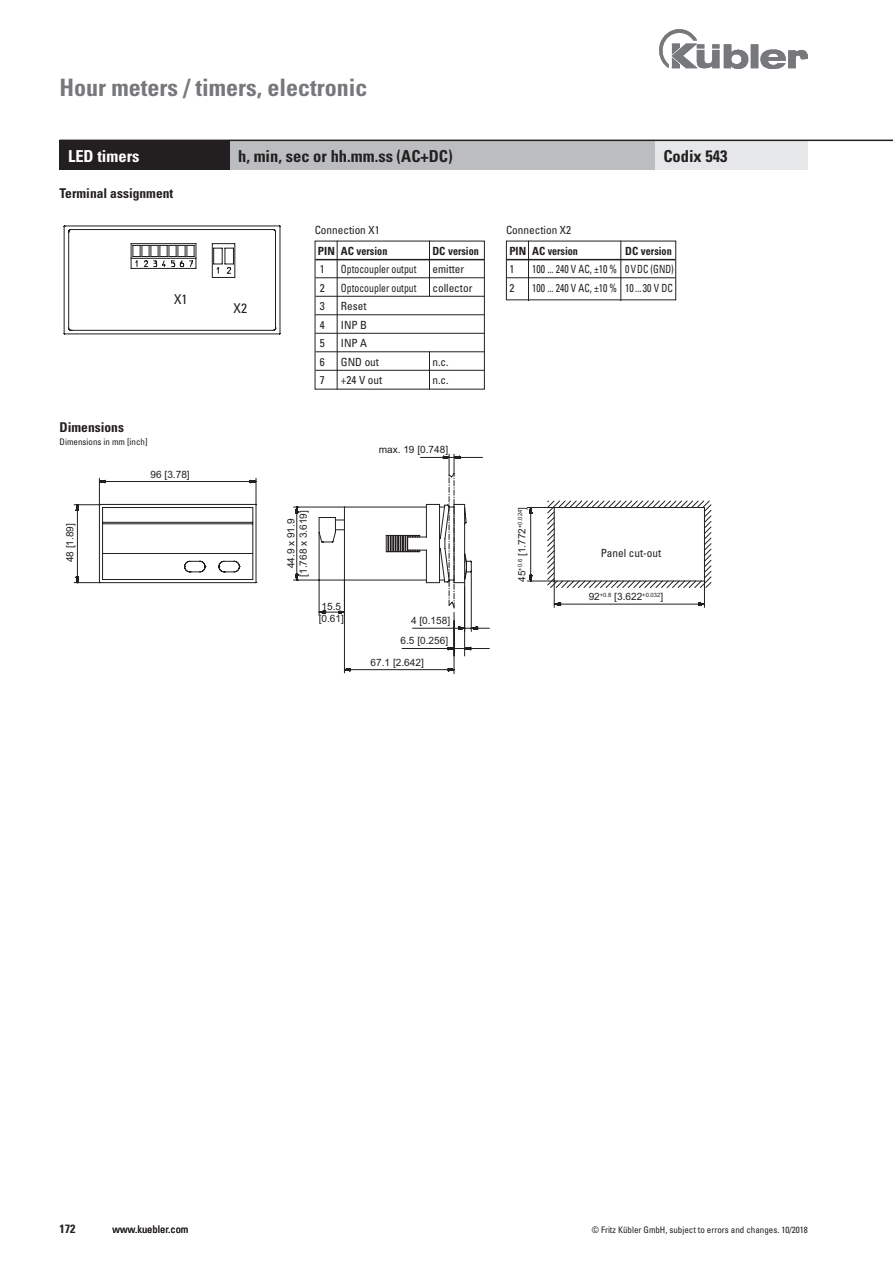
<style>
.page{position:relative;width:893px;height:1263px;background:#fff}
.page>*{position:absolute;margin:0;border:0;box-sizing:border-box;transform-origin:0 0}
.t1{font:700 condensed 24px "Univers";color:#76787b}
.Head_weiß{font:700 condensed 16.5px "Univers";color:#231f20}
.Head_weiß-2{font:700 condensed 16.5px "Univers";color:#fff}
.Bestellschlüssel{font:700 condensed 13.5px "Univers";color:#231f20}
.Bestell-Zubehör_NEU{font:condensed 13.5px "Univers";color:#231f20}
.t2{font:700 condensed 12px "Univers";color:#231f20}
._9_Text_fett{font:condensed 11.25px "Univers";color:#231f20}
._9_Text_fett-2{font:condensed 11.25px "Univers";color:#231f20;scale:.86 1}
._9_Text_fett-3{font:700 condensed 11.25px "Univers";color:#231f20}
._9_Text_fett-4{font:condensed 11.25px "Univers";color:#231f20;scale:.87 1}
.Bestell-Zubehör_NEU-2{font:condensed 11.25px "Univers";color:#231f20}
.Bestellschlüssel-2{font:condensed 11.25px "Univers";color:#231f20}
.t3{font:condensed 10.5px "Univers";color:#231f20}
.t4{font:10.05px/12.1px "Arial";color:#231f20}
.Fußnote{font:condensed 9px "Univers";color:#231f20}
.t5{font:5.85px "Arial";color:#231f20}
.s1{font-size:10.05px}
</style>
<div class="page">
<img style="left:659px;top:30px;width:149px;height:38px">
<svg style="left:74px;top:478px;width:184px;height:106px"></svg>
<svg style="left:420px;top:454px;width:63px;height:46px"></svg>
<svg style="left:293px;top:500px;width:418px;height:174px"></svg>
<hr style="left:235px;top:244px;width:1px;height:33px;background:#231f20">
<hr style="left:65px;top:226px;width:215px;height:1px;background:#231f20">
<hr style="left:65px;top:334px;width:215px;height:1px;background:#231f20">
<hr style="left:71px;top:229px;width:202px;height:1px;background:#231f20">
<hr style="left:71px;top:330px;width:202px;height:1px;background:#231f20">
<hr style="left:64px;top:226px;width:1px;height:107px;background:#231f20">
<hr style="left:68px;top:232px;width:1px;height:96px;background:#231f20">
<hr style="left:280px;top:226px;width:1px;height:107px;background:#231f20">
<hr style="left:275px;top:232px;width:1px;height:96px;background:#231f20">
<svg style="left:64px;top:226px;width:8px;height:7px"></svg>
<svg style="left:64px;top:328px;width:8px;height:7px"></svg>
<svg style="left:273px;top:328px;width:8px;height:7px"></svg>
<svg style="left:273px;top:226px;width:8px;height:6px"></svg>
<svg style="left:131px;top:243px;width:104px;height:35px"></svg>
<hr style="left:507px;top:259px;width:168px;height:1px;background:#231f20">
<hr style="left:507px;top:277px;width:168px;height:1px;background:#231f20">
<hr style="left:315px;top:259px;width:169px;height:1px;background:#231f20">
<hr style="left:315px;top:277px;width:169px;height:1px;background:#231f20">
<hr style="left:315px;top:296px;width:169px;height:1px;background:#231f20">
<hr style="left:315px;top:314px;width:169px;height:1px;background:#231f20">
<hr style="left:315px;top:333px;width:169px;height:1px;background:#231f20">
<hr style="left:315px;top:351px;width:169px;height:1px;background:#231f20">
<hr style="left:315px;top:370px;width:169px;height:1px;background:#231f20">
<hr style="left:528px;top:241px;width:1px;height:60px;background:#231f20">
<hr style="left:337px;top:241px;width:1px;height:148px;background:#231f20">
<hr style="left:620px;top:241px;width:1px;height:60px;background:#231f20">
<hr style="left:429px;top:241px;width:1px;height:55px;background:#231f20">
<hr style="left:429px;top:351px;width:1px;height:38px;background:#231f20">
<div style="left:655px;top:140px;width:153px;height:30px;background:#e6e7e9"></div>
<div style="left:230px;top:140px;width:425px;height:30px;background:#bcbdc0"></div>
<div style="left:60px;top:140px;width:170px;height:30px;background:#231f20"></div>
<hr style="left:60px;top:140px;width:833px;height:1px;background:#231f20">
<p class="t1" style="left:60px;top:72px;width:309px">Hour meters / timers, electronic</p>
<p class="Head_weiß-2" style="left:68px;top:146px;width:73px">LED timers</p>
<p class="Head_weiß" style="left:238px;top:146px;width:216px">h, min, sec or hh.mm.ss (AC+DC)</p>
<p class="Head_weiß" style="left:663px;top:146px;width:66px">Codix 543</p>
<p class="Bestellschlüssel" style="left:60px;top:185px;width:115px">Terminal assignment</p>
<p class="Bestell-Zubehör_NEU" style="left:174px;top:290px;width:15px">X1</p>
<p class="Bestellschlüssel" style="left:60px;top:419px;width:66px">Dimensions</p>
<p class="Fußnote" style="left:60px;top:436px;width:89px">Dimensions in mm [inch]</p>
<p class="t4" style="left:64px;top:562px;width:41px;rotate:-90deg">48 [1.89]</p>
<p class="t4" style="left:151px;top:468px;width:41px">96 [3.78]</p>
<p class="Bestell-Zubehör_NEU" style="left:234px;top:299px;width:15px">X2</p>
<p class="Bestell-Zubehör_NEU-2" style="left:315px;top:223px;width:67px">Connection X1</p>
<p class="Bestell-Zubehör_NEU-2" style="left:506px;top:223px;width:67px">Connection X2</p>
<p class="_9_Text_fett-3" style="left:509px;top:244px;width:70px">PIN AC version</p>
<p class="_9_Text_fett-3" style="left:625px;top:244px;width:48px">DC version</p>
<p class="_9_Text_fett" style="left:509px;top:262px;width:6px">1</p>
<p class="_9_Text_fett-2" style="left:532px;top:262px;width:166px">100 ... 240 V AC, ±10 % 0VDC (GND)</p>
<p class="_9_Text_fett" style="left:509px;top:280px;width:6px">2</p>
<p class="_9_Text_fett-2" style="left:532px;top:280px;width:165px">100 ... 240 V AC, ±10 % 10 ... 30 V DC</p>
<p class="_9_Text_fett-3" style="left:318px;top:244px;width:71px">PIN AC version</p>
<p class="_9_Text_fett-3" style="left:432px;top:244px;width:48px">DC version</p>
<p class="_9_Text_fett" style="left:320px;top:262px;width:6px">1</p>
<p class="_9_Text_fett-4" style="left:341px;top:262px;width:88px">Optocoupler output</p>
<p class="_9_Text_fett" style="left:432px;top:262px;width:33px">emitter</p>
<p class="_9_Text_fett" style="left:320px;top:280px;width:6px">2</p>
<p class="_9_Text_fett-4" style="left:341px;top:280px;width:88px">Optocoupler output</p>
<p class="_9_Text_fett" style="left:432px;top:280px;width:41px">collector</p>
<p class="_9_Text_fett" style="left:320px;top:299px;width:6px">3</p>
<p class="_9_Text_fett" style="left:341px;top:299px;width:27px">Reset</p>
<p class="_9_Text_fett" style="left:320px;top:317px;width:6px">4</p>
<p class="_9_Text_fett" style="left:341px;top:317px;width:28px">INP B</p>
<p class="_9_Text_fett" style="left:320px;top:336px;width:6px">5</p>
<p class="_9_Text_fett" style="left:341px;top:336px;width:28px">INP A</p>
<p class="_9_Text_fett" style="left:320px;top:354px;width:6px">6</p>
<p class="_9_Text_fett" style="left:341px;top:354px;width:40px">GND out</p>
<p class="_9_Text_fett" style="left:432px;top:354px;width:18px">n.c.</p>
<p class="_9_Text_fett" style="left:320px;top:373px;width:6px">7</p>
<p class="_9_Text_fett" style="left:341px;top:373px;width:43px">+24 V out</p>
<p class="_9_Text_fett" style="left:432px;top:373px;width:18px">n.c.</p>
<p class="t4" style="left:379px;top:443px;width:71px">max. 19 [0.748]</p>
<p class="t4" style="left:285px;top:577px;width:68px;text-align:center;rotate:-90deg">44.9 x 91.9 [1.768 x 3.619]</p>
<p class="t5" style="left:516px;top:582px;width:76px;rotate:-90deg"><span class="s1">45</span>+0.6 <span class="s1">[1.772</span>+0.024<span class="s1">]</span></p>
<p class="t4" style="left:319px;top:601px;width:27px">15.5 [0.61]</p>
<p class="t4" style="left:411px;top:615px;width:41px">4 [0.158]</p>
<p class="t4" style="left:401px;top:635px;width:49px">6.5 [0.256]</p>
<p class="t4" style="left:371px;top:657px;width:55px">67.1 [2.642]</p>
<p class="Bestellschlüssel-2" style="left:601px;top:546px;width:62px">Panel cut-out</p>
<p class="t5" style="left:589px;top:591px;width:76px"><span class="s1">92</span>+0.8 <span class="s1">[3.622</span>+0.032<span class="s1">]</span></p>
<p class="t2" style="left:60px;top:1221px;width:17px">172</p>
<p class="t3" style="left:113px;top:1223px;width:77px">www.kuebler.com</p>
<p class="Fußnote" style="left:592px;top:1224px;width:218px">© Fritz Kübler GmbH, subject to errors and changes. 10/2018</p>
</div>
